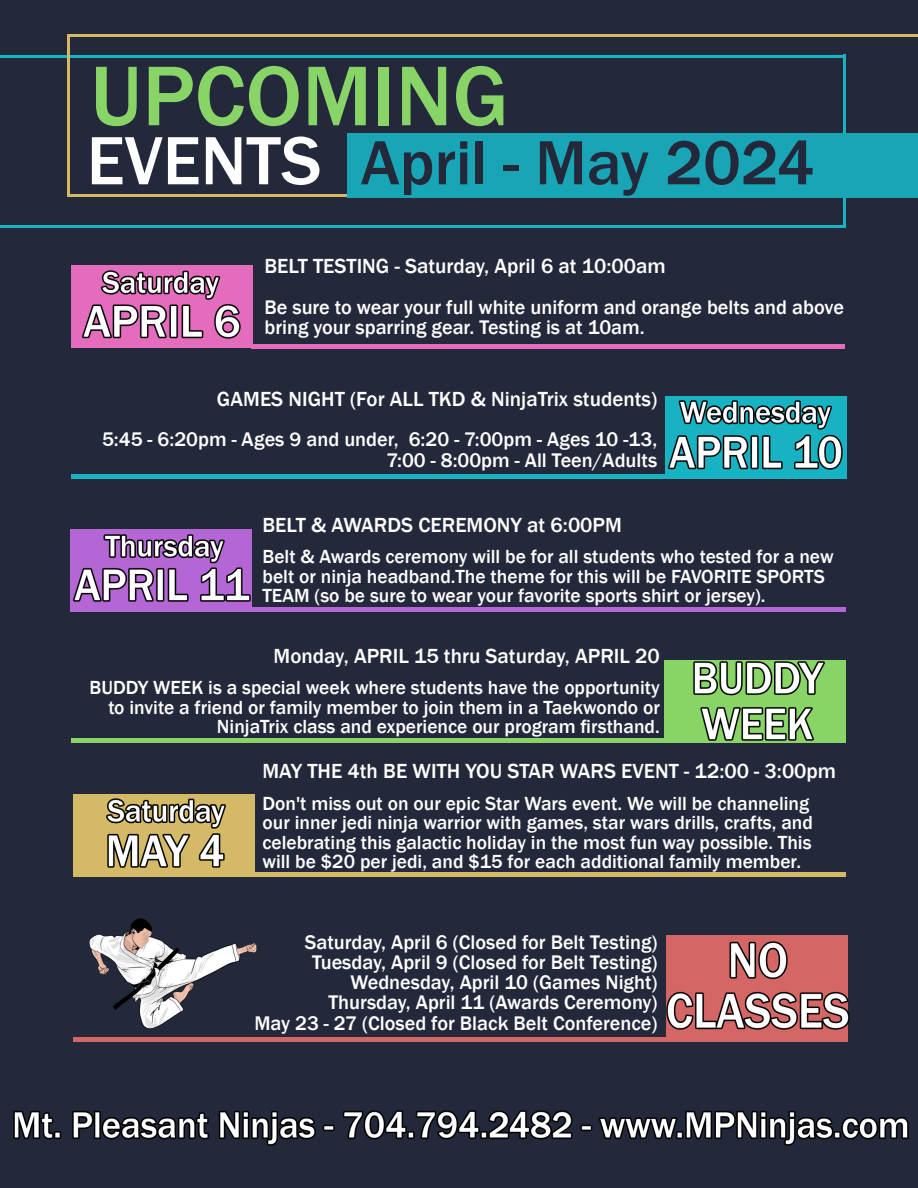
<style>
.page{position:relative;width:918px;height:1188px;background:#23283b}
.page>*{position:absolute;margin:0;border:0;box-sizing:border-box;transform-origin:0 0}
.t1{font:500 87.75px "Franklin Gothic";color:#88d467}
.t2{font:500 64.5px "Franklin Gothic";color:#23283b}
.t3{font:500 21px "Franklin Gothic";color:#fff}
.t4{font:500 20.25px/20.2px "Franklin Gothic";color:#fff;text-align:right}
.t5{font:500 19.5px/19.5px "Franklin Gothic";color:#fff}
.s1{font-size:70.65px;color:#fff}
</style>
<div class="page">
<div style="left:71px;top:529px;width:181px;height:83px;background:#b466d4"></div>
<img style="left:74px;top:534px;width:177px;height:68px">
<img style="left:13px;top:1110px;width:896px;height:35px">
<hr style="left:70px;top:194px;width:848px;height:3px;background:#d4ba66">
<hr style="left:843px;top:55px;width:3px;height:172px;background:#17b3c2">
<hr style="left:0;top:55px;width:843px;height:3px;background:#17b3c2">
<hr style="left:0;top:225px;width:844px;height:2px;background:#17b3c2">
<hr style="left:67px;top:34px;width:3px;height:163px;background:#d4ba66">
<hr style="left:252px;top:344px;width:593px;height:4px;background:#e36cbc">
<div style="left:71px;top:265px;width:182px;height:83px;background:#e36cbc"></div>
<img style="left:82px;top:270px;width:159px;height:68px">
<hr style="left:71px;top:475px;width:594px;height:4px;background:#17b3c2">
<hr style="left:252px;top:608px;width:594px;height:4px;background:#b466d4">
<div style="left:73px;top:794px;width:182px;height:83px;background:#d4ba66"></div>
<img style="left:108px;top:833px;width:117px;height:35px">
<img style="left:107px;top:799px;width:118px;height:29px">
<div style="left:664px;top:660px;width:182px;height:83px;background:#88d467"></div>
<img style="left:694px;top:661px;width:131px;height:80px">
<hr style="left:71px;top:739px;width:594px;height:4px;background:#88d467">
<hr style="left:252px;top:872px;width:594px;height:4px;background:#d4ba66">
<hr style="left:73px;top:1037px;width:594px;height:4px;background:#d46665">
<div style="left:667px;top:935px;width:181px;height:106px;background:#d46665"></div>
<img style="left:666px;top:942px;width:183px;height:87px">
<div style="left:665px;top:396px;width:181px;height:83px;background:#17b3c2"></div>
<img style="left:668px;top:401px;width:175px;height:68px">
<img style="left:88px;top:918px;width:171px;height:124px">
<div style="left:347px;top:133px;width:571px;height:65px;background:#18a6b6"></div>
<hr style="left:69px;top:34px;width:849px;height:3px;background:#d4ba66">
<h1 class="t1" style="left:90px;top:64px;width:420px">UPCOMING</h1>
<h2 class="t2" style="left:87px;top:139px;width:729px"><span class="s1">EVENTS</span> April - May 2024</h2>
<p class="t3" style="left:264px;top:258px;width:403px">BELT TESTING - Saturday, April 6 at 10:00am</p>
<p class="t4" style="left:264px;top:298px;width:581px;text-align:left">Be sure to wear your full white uniform and orange belts and above bring your sparring gear. Testing is at 10am.</p>
<p class="t3" style="left:217px;top:391px;width:442px">GAMES NIGHT (For ALL TKD &amp; NinjaTrix students)</p>
<p class="t4" style="left:102px;top:431px;width:557px">5:45 - 6:20pm - Ages 9 and under, 6:20 - 7:00pm - Ages 10 -13,<br>7:00 - 8:00pm - All Teen/Adults</p>
<p class="t3" style="left:263px;top:517px;width:361px">BELT &amp; AWARDS CEREMONY at 6:00PM</p>
<p class="t5" style="left:263px;top:549px;width:573px">Belt &amp; Awards ceremony will be for all students who tested for a new belt or ninja headband.The theme for this will be FAVORITE SPORTS<br>TEAM (so be sure to wear your favorite sports shirt or jersey).</p>
<p class="t3" style="left:274px;top:648px;width:388px">Monday, APRIL 15 thru Saturday, APRIL 20</p>
<p class="t5" style="left:90px;top:679px;width:572px;text-align:right">BUDDY WEEK is a special week where students have the opportunity to invite a friend or family member to join them in a Taekwondo or<br>NinjaTrix class and experience our program firsthand.</p>
<p class="t3" style="left:263px;top:763px;width:575px">MAY THE 4th BE WITH YOU STAR WARS EVENT - 12:00 - 3:00pm</p>
<p class="t5" style="left:263px;top:795px;width:552px">Don't miss out on our epic Star Wars event. We will be channeling our inner jedi ninja warrior with games, star wars drills, crafts, and celebrating this galactic holiday in the most fun way possible. This will be $20 per jedi, and $15 for each additional family member.</p>
<p class="t4" style="left:254px;top:933px;width:405px">Saturday, April 6 (Closed for Belt Testing)<br>Tuesday, April 9 (Closed for Belt Testing)<br>Wednesday, April 10 (Games Night)<br>Thursday, April 11 (Awards Ceremony)<br>May 23 - 27 (Closed for Black Belt Conference)</p>
</div>
